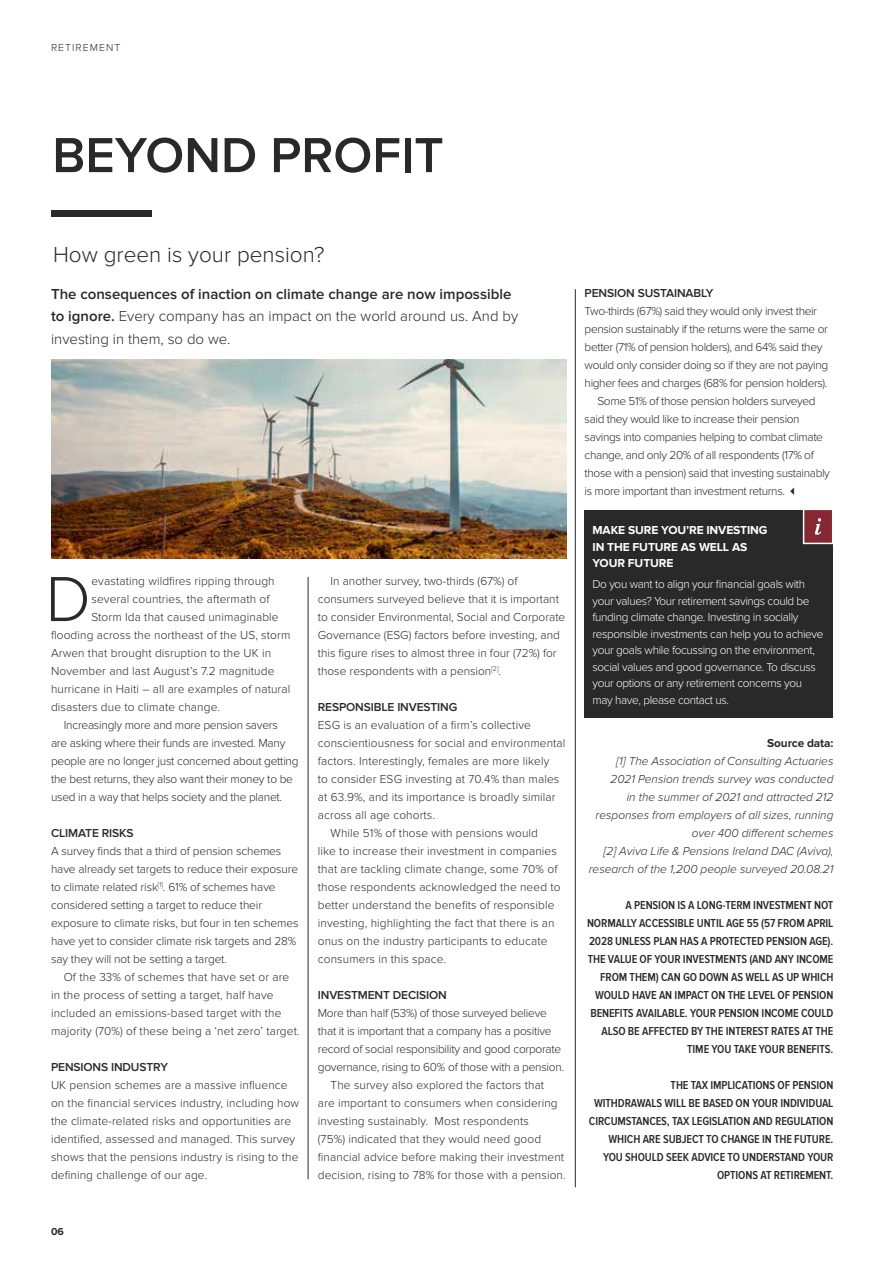
<style>
.page{position:relative;width:893px;height:1263px;background:#fff}
.page>*{position:absolute;margin:0;border:0;box-sizing:border-box;transform-origin:0 0}
.t1{font:300 66px "Proxima Nova";color:#292929}
.t2{font:600 51px "Proxima Nova";color:#292929}
.t3{font:300 22.5px "Proxima Nova";color:#292929}
.t4{font:300 15px/22.5px "Proxima Nova";color:#292929}
.t5{font:300 12px/18px "Proxima Nova";letter-spacing:.01em;color:#292929}
.t6{font:600 12px/18px "Proxima Nova Cond";letter-spacing:-.01em;color:#292929;text-align:right}
.t7{font:300 12px "Proxima Nova";letter-spacing:-.03em;color:#292929}
.t8{font:300 12px "Proxima Nova";letter-spacing:-.02em;color:#292929}
.t9{font:300 12px/16.5px "Proxima Nova";letter-spacing:-.03em;color:#fff}
.t10{font:300 12px/18px "Proxima Nova";letter-spacing:-.01em;color:#292929}
.t11{font:italic 300 12px/18px "Proxima Nova";color:#292929;text-align:right}
.t12{font:600 12px "Proxima Nova";letter-spacing:-.01em;color:#292929}
.t13{font:700 12px/16.5px "Proxima Nova";letter-spacing:-.01em;color:#fff}
.t14{font:700 12px "Proxima Nova";letter-spacing:-.01em;color:#292929}
.t15{font:300 10.5px "Proxima Nova";letter-spacing:.1em;color:#292929}
.t16{font:700 10.5px "Proxima Nova";color:#292929}
.s1{font-weight:600}
</style>
<div class="page">
<div style="left:584px;top:511px;width:248px;height:207px;background:#292929"></div>
<div style="left:803px;top:509px;width:30px;height:35px;background:#852834;border:2px solid #fff"></div>
<svg style="left:815px;top:518px;width:6px;height:17px"></svg>
<hr style="left:308px;top:577px;width:1px;height:602px;background:#292929">
<hr style="left:575px;top:289px;width:1px;height:898px;background:#292929">
<div style="left:51px;top:210px;width:101px;height:7px;background:#292929"></div>
<img style="left:51px;top:360px;width:516px;height:198px">
<p class="t15" style="left:51px;top:41px;width:71px">RETIREMENT</p>
<h2 class="t2" style="left:52px;top:126px;width:393px">BEYOND PROFIT</h2>
<h3 class="t3" style="left:53px;top:241px;width:273px">How green is your pension?</h3>
<p class="t4" style="left:51px;top:283px;width:469px"><span class="s1">The consequences of inaction on climate change are now impossible to ignore.</span> Every company has an impact on the world around us. And by investing in them, so do we.</p>
<h1 class="t1" style="left:46px;top:561px;width:47px">D</h1>
<p class="t5" style="left:91px;top:572px;width:185px">evastating wildfires ripping through</p>
<p class="t5" style="left:91px;top:590px;width:180px">several countries, the aftermath of</p>
<p class="t5" style="left:91px;top:608px;width:189px">Storm Ida that caused unimaginable</p>
<p class="t5" style="left:51px;top:626px;width:241px">flooding across the northeast of the US, storm</p>
<p class="t5" style="left:51px;top:644px;width:222px">Arwen that brought disruption to the UK in</p>
<p class="t5" style="left:51px;top:662px;width:225px">November and last August’s 7.2 magnitude</p>
<p class="t5" style="left:51px;top:680px;width:241px">hurricane in Haiti – all are examples of natural</p>
<p class="t5" style="left:51px;top:698px;width:171px">disasters due to climate change.</p>
<p class="t8" style="left:64px;top:718px;width:216px">Increasingly more and more pension savers</p>
<p class="t8" style="left:51px;top:736px;width:236px">are asking where their funds are invested. Many</p>
<p class="t8" style="left:51px;top:754px;width:249px">people are no longer just concerned about getting</p>
<p class="t8" style="left:51px;top:772px;width:243px">the best returns, they also want their money to be</p>
<p class="t8" style="left:51px;top:790px;width:233px">used in a way that helps society and the planet.</p>
<p class="t12" style="left:51px;top:826px;width:84px">CLIMATE RISKS</p>
<p class="t10" style="left:51px;top:842px;width:249px">A survey finds that a third of pension schemes have already set targets to reduce their exposure to climate related risk<sup>[1]</sup>. 61% of schemes have considered setting a target to reduce their exposure to climate risks, but four in ten schemes have yet to consider climate risk targets and 28% say they will not be setting a target.</p>
<p class="t5" style="left:51px;top:968px;width:250px;text-indent:13px">Of the 33% of schemes that have set or are in the process of setting a target, half have included an emissions-based target with the majority (70%) of these being a ‘net zero’ target.</p>
<p class="t12" style="left:51px;top:1060px;width:119px">PENSIONS INDUSTRY</p>
<p class="t5" style="left:51px;top:1076px;width:250px">UK pension schemes are a massive influence on the financial services industry, including how the climate-related risks and opportunities are identified, assessed and managed. This survey shows that the pensions industry is rising to the defining challenge of our age.</p>
<p class="t16" style="left:51px;top:1225px;width:14px">06</p>
<p class="t5" style="left:318px;top:572px;width:249px;text-indent:13px">In another survey, two-thirds (67%) of consumers surveyed believe that it is important to consider Environmental, Social and Corporate Governance (ESG) factors before investing, and this figure rises to almost three in four (72%) for those respondents with a pension<sup>[2]</sup>.</p>
<p class="t12" style="left:318px;top:700px;width:141px">RESPONSIBLE INVESTING</p>
<p class="t5" style="left:318px;top:716px;width:215px">ESG is an evaluation of a firm’s collective</p>
<p class="t5" style="left:318px;top:734px;width:249px">conscientiousness for social and environmental</p>
<p class="t5" style="left:318px;top:752px;width:233px">factors. Interestingly, females are more likely</p>
<p class="t5" style="left:318px;top:770px;width:243px">to consider ESG investing at 70.4% than males</p>
<p class="t5" style="left:318px;top:788px;width:239px">at 63.9%, and its importance is broadly similar</p>
<p class="t5" style="left:318px;top:806px;width:119px">across all age cohorts.</p>
<p class="t5" style="left:331px;top:824px;width:209px">While 51% of those with pensions would</p>
<p class="t5" style="left:318px;top:842px;width:241px">like to increase their investment in companies</p>
<p class="t5" style="left:318px;top:860px;width:241px">that are tackling climate change, some 70% of</p>
<p class="t5" style="left:318px;top:878px;width:244px">those respondents acknowledged the need to</p>
<p class="t5" style="left:318px;top:896px;width:238px">better understand the benefits of responsible</p>
<p class="t5" style="left:318px;top:914px;width:238px">investing, highlighting the fact that there is an</p>
<p class="t5" style="left:318px;top:932px;width:231px">onus on the industry participants to educate</p>
<p class="t5" style="left:318px;top:950px;width:130px">consumers in this space.</p>
<p class="t12" style="left:318px;top:988px;width:130px">INVESTMENT DECISION</p>
<p class="t8" style="left:318px;top:1006px;width:231px">More than half (53%) of those surveyed believe</p>
<p class="t8" style="left:318px;top:1024px;width:235px">that it is important that a company has a positive</p>
<p class="t8" style="left:318px;top:1042px;width:245px">record of social responsibility and good corporate</p>
<p class="t8" style="left:318px;top:1060px;width:248px">governance, rising to 60% of those with a pension.</p>
<p class="t5" style="left:331px;top:1076px;width:215px">The survey also explored the factors that</p>
<p class="t5" style="left:318px;top:1094px;width:241px">are important to consumers when considering</p>
<p class="t5" style="left:318px;top:1112px;width:213px">investing sustainably. Most respondents</p>
<p class="t5" style="left:318px;top:1130px;width:225px">(75%) indicated that they would need good</p>
<p class="t5" style="left:318px;top:1148px;width:248px">financial advice before making their investment</p>
<p class="t5" style="left:318px;top:1166px;width:249px">decision, rising to 78% for those with a pension.</p>
<p class="t12" style="left:585px;top:286px;width:130px">PENSION SUSTAINABLY</p>
<p class="t7" style="left:585px;top:304px;width:234px">Two-thirds (67%) said they would only invest their</p>
<p class="t7" style="left:585px;top:322px;width:245px">pension sustainably if the returns were the same or</p>
<p class="t7" style="left:585px;top:340px;width:239px">better (71% of pension holders), and 64% said they</p>
<p class="t7" style="left:585px;top:358px;width:245px">would only consider doing so if they are not paying</p>
<p class="t7" style="left:585px;top:376px;width:244px">higher fees and charges (68% for pension holders).</p>
<p class="t7" style="left:597px;top:394px;width:220px">Some 51% of those pension holders surveyed</p>
<p class="t7" style="left:585px;top:412px;width:217px">said they would like to increase their pension</p>
<p class="t7" style="left:585px;top:430px;width:240px">savings into companies helping to combat climate</p>
<p class="t7" style="left:585px;top:448px;width:231px">change, and only 20% of all respondents (17% of</p>
<p class="t7" style="left:585px;top:466px;width:247px">those with a pension) said that investing sustainably</p>
<p class="t7" style="left:585px;top:484px;width:216px">is more important than investment returns. ✓</p>
<p class="t13" style="left:592px;top:522px;width:176px">MAKE SURE YOU’RE INVESTING<br>IN THE FUTURE AS WELL AS<br>YOUR FUTURE</p>
<p class="t9" style="left:592px;top:576px;width:233px">Do you want to align your financial goals with your values? Your retirement savings could be funding climate change. Investing in socially responsible investments can help you to achieve your goals while focussing on the environment, social values and good governance. To discuss your options or any retirement concerns you may have, please contact us.</p>
<p class="t14" style="left:767px;top:736px;width:68px">Source data:</p>
<p class="t11" style="left:589px;top:752px;width:246px">[1] The Association of Consulting Actuaries 2021 Pension trends survey was conducted<br>in the summer of 2021 and attracted 212 responses from employers of all sizes, running over 400 different schemes<br>[2] Aviva Life &amp; Pensions Ireland DAC (Aviva), research of the 1,200 people surveyed 20.08.21</p>
<p class="t6" style="left:587px;top:896px;width:248px">A PENSION IS A LONG-TERM INVESTMENT NOT NORMALLY ACCESSIBLE UNTIL AGE 55 (57 FROM APRIL 2028 UNLESS PLAN HAS A PROTECTED PENSION AGE).<br>THE VALUE OF YOUR INVESTMENTS (AND ANY INCOME FROM THEM) CAN GO DOWN AS WELL AS UP WHICH WOULD HAVE AN IMPACT ON THE LEVEL OF PENSION BENEFITS AVAILABLE. YOUR PENSION INCOME COULD ALSO BE AFFECTED BY THE INTEREST RATES AT THE TIME YOU TAKE YOUR BENEFITS.</p>
<p class="t6" style="left:589px;top:1076px;width:246px">THE TAX IMPLICATIONS OF PENSION<br>WITHDRAWALS WILL BE BASED ON YOUR INDIVIDUAL CIRCUMSTANCES, TAX LEGISLATION AND REGULATION WHICH ARE SUBJECT TO CHANGE IN THE FUTURE.<br>YOU SHOULD SEEK ADVICE TO UNDERSTAND YOUR OPTIONS AT RETIREMENT.</p>
</div>
